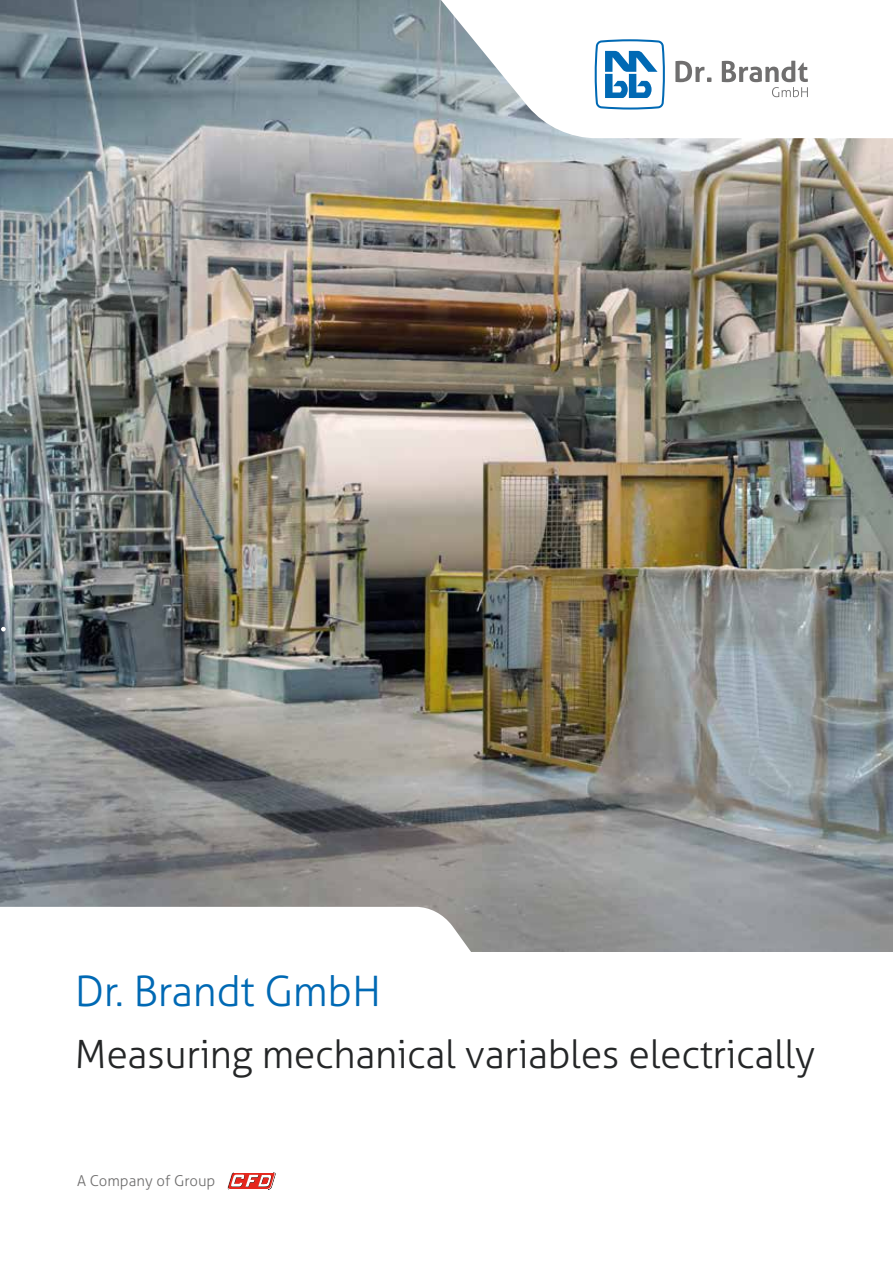
<style>
.page{position:relative;width:893px;height:1263px;background:#fff}
.page>*{position:absolute;margin:0;border:0;box-sizing:border-box;transform-origin:0 0}
.t1{font:300 42px "Aller";letter-spacing:-.01em;color:#0069b4}
.t2{font:300 39px "Aller";letter-spacing:-.01em;color:#242627}
.t3{font:300 15px "Aller";color:#706f6f}
</style>
<div class="page">
<img style="left:0;top:0;width:893px;height:951px">
<svg style="left:431px;top:0;width:462px;height:138px"></svg>
<svg style="left:0;top:907px;width:475px;height:45px"></svg>
<svg style="left:594px;top:39px;width:71px;height:71px"></svg>
<svg style="left:675px;top:61px;width:36px;height:21px"></svg>
<svg style="left:722px;top:61px;width:86px;height:36px"></svg>
<svg style="left:1px;top:627px;width:5px;height:4px"></svg>
<svg style="left:227px;top:1172px;width:49px;height:18px"></svg>
<p class="t1" style="left:75px;top:966px;width:308px">Dr. Brandt GmbH</p>
<p class="t2" style="left:75px;top:1030px;width:742px">Measuring mechanical variables electrically</p>
<p class="t3" style="left:77px;top:1172px;width:140px">A Company of Group</p>
</div>
